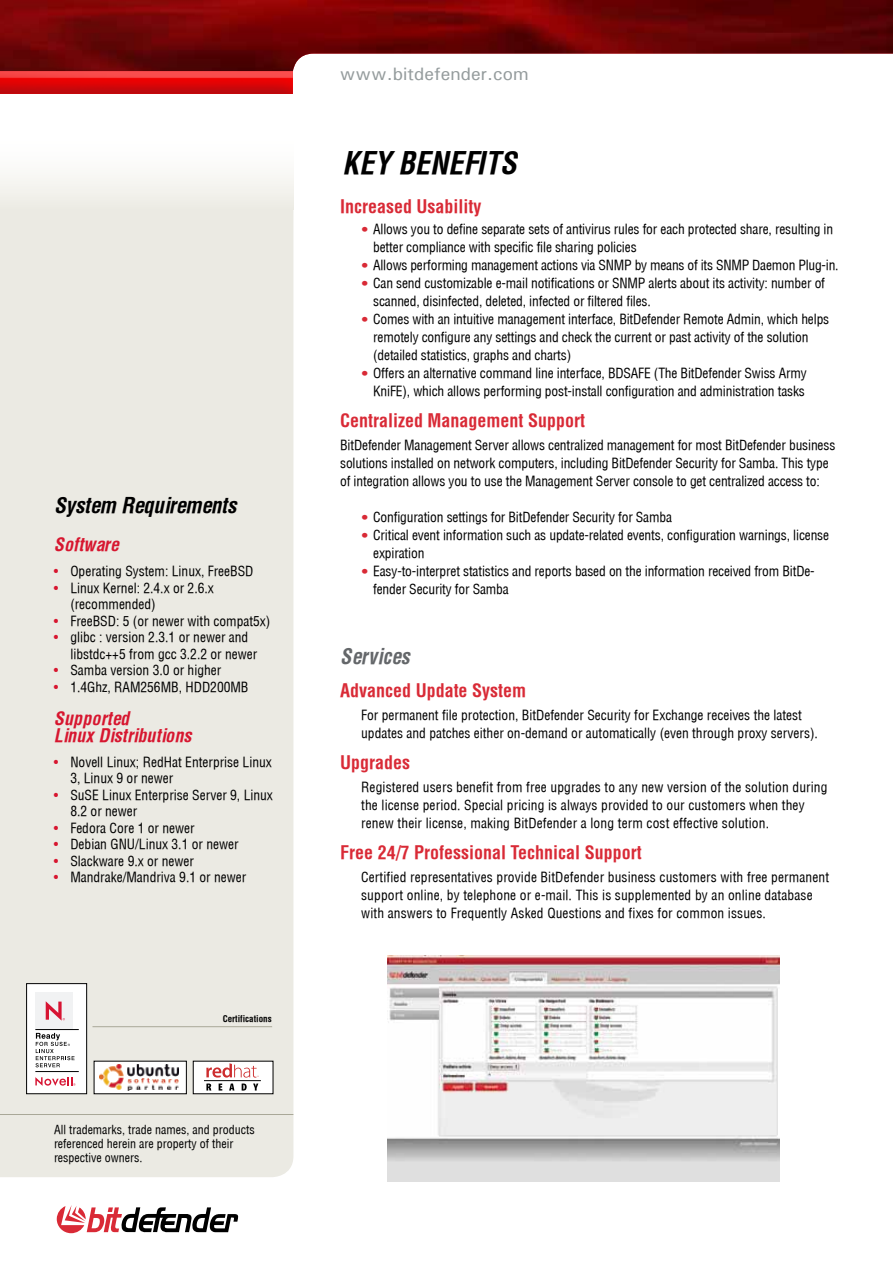
<style>
.page{position:relative;width:893px;height:1263px;background:#fff}
.page>*{position:absolute;margin:0;border:0;box-sizing:border-box;transform-origin:0 0}
.t1{font:30px "Switzerland Condensed ROBI";color:#000}
.t2{font:21px "Switzerland Condensed ROBI";color:#000}
.t3{font:21px "Switzerland Condensed ROBI";letter-spacing:-.035em;color:#64676a;scale:.95 1}
.t4{font:18px "Switzerland Condensed ROB";color:#d92a36}
.t5{font:18px/16.5px "Switzerland Condensed ROBI";letter-spacing:.01em;color:#d7162f}
.t6{font:18px "Univers ATT";color:#959c9d}
.t7{font:13.5px/18px "Switzerland Condensed RO";letter-spacing:-.01em;color:#000}
.t8{font:13.5px/18px "Switzerland Condensed RO";letter-spacing:.01em;color:#000}
.t9{font:12px/14.4px "Switzerland Condensed RO";color:#000}
.t10{font:9px "Switzerland Condensed ROB";color:#000}
.s1{color:#d7162f}
.s2{font-family:"Univers Condensed";color:#d92a36}
</style>
<div class="page">
<div style="left:0;top:210px;width:293px;height:967px;background:#ebeae3"></div>
<hr style="left:0;top:1114px;width:293px;height:1px;background:#a9a898">
<div style="left:0;top:133px;width:293px;height:77px;background:linear-gradient(to bottom,#fff,#eeede6)"></div>
<svg style="left:57px;top:1205px;width:181px;height:28px"></svg>
<img style="left:0;top:0;width:893px;height:71px">
<img style="left:0;top:71px;width:293px;height:23px">
<div style="left:94px;top:1061px;width:92px;height:33px;background:#fff"></div>
<img style="left:99px;top:1064px;width:80px;height:26px">
<hr style="left:92px;top:1026px;width:180px;height:1px;background:#a9a898">
<img style="left:388px;top:956px;width:392px;height:225px">
<div style="left:27px;top:983px;width:60px;height:111px;background:#fff"></div>
<div style="left:26px;top:983px;width:61px;height:111px;border:1px solid #000"></div>
<div style="left:35px;top:992px;width:37px;height:37px;background:#f1f2f3"></div>
<hr style="left:35px;top:1029px;width:44px;height:1px;background:#000">
<hr style="left:35px;top:1071px;width:44px;height:1px;background:#000">
<svg style="left:46px;top:1001px;width:19px;height:20px"></svg>
<svg style="left:35px;top:1077px;width:40px;height:9px"></svg>
<svg style="left:36px;top:1033px;width:39px;height:34px"></svg>
<div style="left:193px;top:1061px;width:80px;height:33px;background:#fff"></div>
<hr style="left:204px;top:1080px;width:57px;height:1px;background:#000">
<svg style="left:206px;top:1063px;width:53px;height:14px"></svg>
<svg style="left:206px;top:1083px;width:5px;height:7px"></svg>
<svg style="left:219px;top:1083px;width:3px;height:7px"></svg>
<svg style="left:229px;top:1083px;width:5px;height:7px"></svg>
<svg style="left:242px;top:1083px;width:5px;height:7px"></svg>
<svg style="left:253px;top:1083px;width:5px;height:7px"></svg>
<h2 class="t2" style="left:54px;top:492px;width:184px">System Requirements</h2>
<h3 class="t5" style="left:54px;top:536px;width:67px">Software</h3>
<p class="t7" style="left:54px;top:562px;width:201px"><span class="s1">·</span> Operating System: Linux, FreeBSD</p>
<p class="t7" style="left:54px;top:579px;width:162px"><span class="s1">·</span> Linux Kernel: 2.4.x or 2.6.x</p>
<p class="t7" style="left:70px;top:595px;width:87px">(recommended)</p>
<p class="t7" style="left:54px;top:612px;width:218px"><span class="s1">·</span> FreeBSD: 5 (or newer with compat5x)</p>
<p class="t7" style="left:54px;top:628px;width:196px"><span class="s1">·</span> glibc : version 2.3.1 or newer and</p>
<p class="t7" style="left:70px;top:645px;width:188px">libstdc++5 from gcc 3.2.2 or newer</p>
<p class="t7" style="left:54px;top:661px;width:169px"><span class="s1">·</span> Samba version 3.0 or higher</p>
<p class="t7" style="left:54px;top:678px;width:196px"><span class="s1">·</span> 1.4Ghz, RAM256MB, HDD200MB</p>
<h3 class="t5" style="left:54px;top:710px;width:139px">Supported<br>Linux Distributions</h3>
<p class="t7" style="left:54px;top:752px;width:219px"><span class="s1">·</span> Novell Linux; RedHat Enterprise Linux</p>
<p class="t7" style="left:70px;top:769px;width:105px">3, Linux 9 or newer</p>
<p class="t7" style="left:54px;top:785px;width:221px"><span class="s1">·</span> SuSE Linux Enterprise Server 9, Linux</p>
<p class="t7" style="left:70px;top:802px;width:69px">8.2 or newer</p>
<p class="t7" style="left:54px;top:818px;width:142px"><span class="s1">·</span> Fedora Core 1 or newer</p>
<p class="t7" style="left:54px;top:835px;width:186px"><span class="s1">·</span> Debian GNU/Linux 3.1 or newer</p>
<p class="t7" style="left:54px;top:851px;width:142px"><span class="s1">·</span> Slackware 9.x or newer</p>
<p class="t7" style="left:54px;top:868px;width:194px"><span class="s1">·</span> Mandrake/Mandriva 9.1 or newer</p>
<p class="t10" style="left:223px;top:1013px;width:50px">Certifications</p>
<p class="t9" style="left:54px;top:1122px;width:202px">All trademarks, trade names, and products referenced herein are property of their respective owners.</p>
<h3 class="t6" style="left:340px;top:62px;width:191px">www.bitdefender.com</h3>
<h1 class="t1" style="left:342px;top:145px;width:121px">KEY BENEFIT</h1>
<h1 class="t1" style="left:500px;top:145px;width:18px">S</h1>
<h3 class="t4" style="left:340px;top:196px;width:143px">Increased Usability</h3>
<p class="t7" style="left:373px;top:220px;width:461px;text-indent:-12px"><span class="s2">•</span> Allows you to define separate sets of antivirus rules for each protected share, resulting in better compliance with specific file sharing policies</p>
<p class="t7" style="left:361px;top:256px;width:479px"><span class="s2">•</span> Allows performing management actions via SNMP by means of its SNMP Daemon Plug-in.</p>
<p class="t7" style="left:373px;top:274px;width:453px;text-indent:-12px"><span class="s2">•</span> Can send customizable e-mail notifications or SNMP alerts about its activity: number of scanned, disinfected, deleted, infected or filtered files.</p>
<p class="t7" style="left:373px;top:310px;width:458px;text-indent:-12px"><span class="s2">•</span> Comes with an intuitive management interface, BitDefender Remote Admin, which helps remotely configure any settings and check the current or past activity of the solution (detailed statistics, graphs and charts)</p>
<p class="t7" style="left:361px;top:364px;width:447px;text-align:right"><span class="s2">•</span> Offers an alternative command line interface, BDSAFE (The BitDefender Swiss Army<br>KniFE), which allows performing post-install configuration and administration tasks</p>
<h3 class="t4" style="left:340px;top:409px;width:246px">Centralized Management Support</h3>
<p class="t7" style="left:340px;top:436px;width:497px">BitDefender Management Server allows centralized management for most BitDefender business solutions installed on network computers, including BitDefender Security for Samba. This type of integration allows you to use the Management Server console to get centralized access to:</p>
<p class="t7" style="left:361px;top:508px;width:312px"><span class="s2">•</span> Configuration settings for BitDefender Security for Samba</p>
<p class="t7" style="left:373px;top:526px;width:457px;text-indent:-12px"><span class="s2">•</span> Critical event information such as update-related events, configuration warnings, license expiration</p>
<p class="t7" style="left:373px;top:562px;width:443px;text-indent:-12px"><span class="s2">•</span> Easy-to-interpret statistics and reports based on the information received from BitDe&shy;fender Security for Samba</p>
<h2 class="t3" style="left:340px;top:643px;width:75px">Services</h2>
<h3 class="t4" style="left:340px;top:680px;width:187px">Advanced Update System</h3>
<p class="t7" style="left:361px;top:706px;width:458px">For permanent file protection, BitDefender Security for Exchange receives the latest updates and patches either on-demand or automatically (even through proxy servers).</p>
<h3 class="t4" style="left:340px;top:751px;width:71px">Upgrades</h3>
<p class="t8" style="left:361px;top:778px;width:468px">Registered users benefit from free upgrades to any new version of the solution during the license period. Special pricing is always provided to our customers when they renew their license, making BitDefender a long term cost effective solution.</p>
<h3 class="t4" style="left:340px;top:841px;width:303px">Free 24/7 Professional Technical Support</h3>
<p class="t8" style="left:361px;top:868px;width:470px">Certified representatives provide BitDefender business customers with free permanent support online, by telephone or e-mail. This is supplemented by an online database with answers to Frequently Asked Questions and fixes for common issues.</p>
</div>
